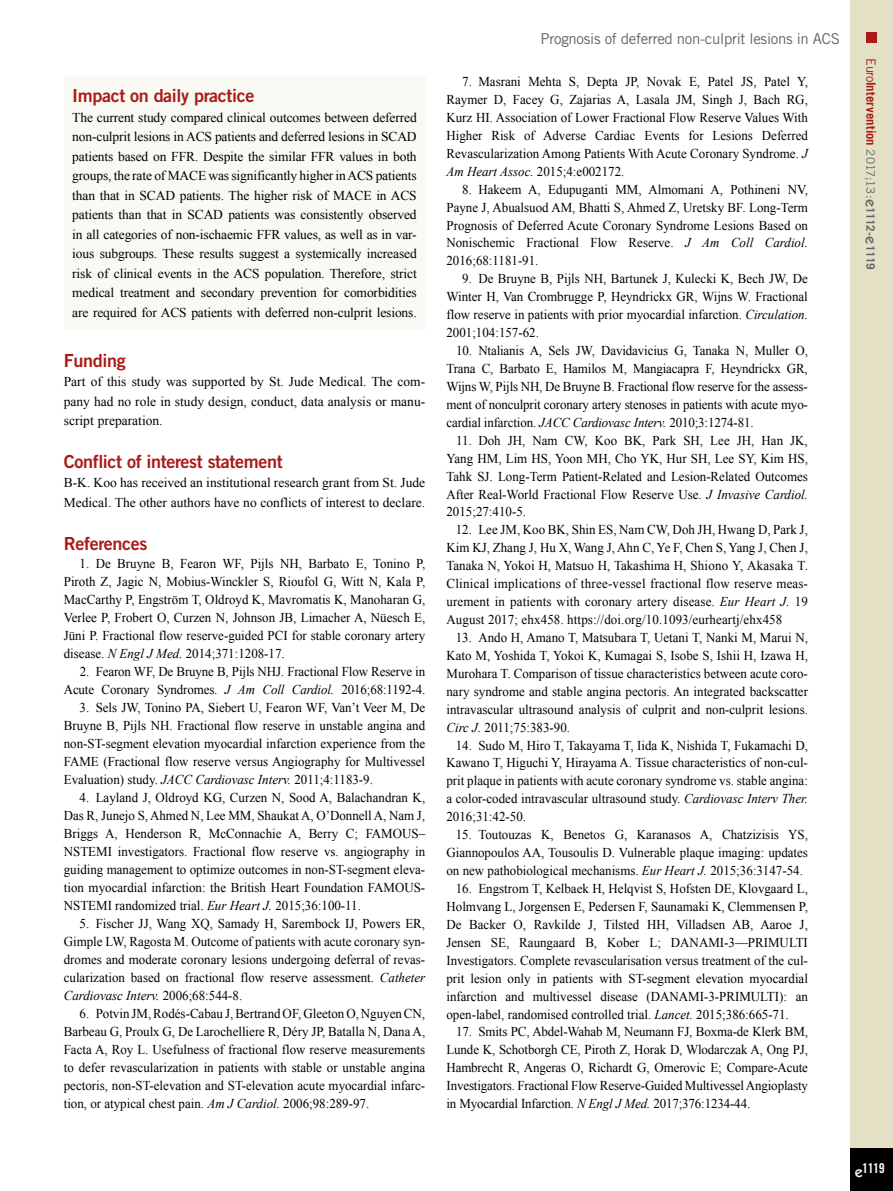
<style>
.page{position:relative;width:893px;height:1191px;background:#fff}
.page>*{position:absolute;margin:0;border:0;box-sizing:border-box;transform-origin:0 0}
.t1{font:18px "Trade Gothic LT Std Bd 2";letter-spacing:-.02em;color:#a91b18}
.t2{font:15px "Trade Gothic LT Std";letter-spacing:-.02em;color:#646363}
.t3{font:15px "Trade Gothic LT Std Bd Cn 20";color:#fff}
.t4{font:13.5px/18px "Times New Roman";color:#000;text-align:justify;scale:.96 1}
.t5{font:13.5px/19.5px "Times New Roman";color:#000;text-align:justify}
.t6{font:13.5px "Trade Gothic LT Std Bd Cn 20";color:#fff}
.t7{font:700 12.75px "Trade Gothic LT Std";letter-spacing:.005em;color:#a91b18}
.t8{font:700 11.7px "Trade Gothic LT Std";color:#646363}
.s1{font-style:italic}
.s2{font-weight:400}
.s3{font-weight:400;font-size:11.7px;color:#646363}
.s4{font-family:"ITC Kabel Std";font-weight:500;font-size:15px;color:#646363}
.s5{font-size:11.7px;color:#646363}
.s6{font-family:"ITC Kabel Std";font-weight:500;font-size:15px}
</style>
<div class="page">
<div style="left:850px;top:0;width:43px;height:1191px;background:#e4e0c5"></div>
<div style="left:850px;top:1148px;width:43px;height:43px;background:#000"></div>
<div style="left:866px;top:32px;width:11px;height:10px;background:#a91b18"></div>
<div style="left:64px;top:77px;width:361px;height:253px;background:#faf9f3"></div>
<h1 class="t1" style="left:72px;top:85px;width:184px">Impact on daily practice</h1>
<p class="t5" style="left:72px;top:107px;width:346px">The current study compared clinical outcomes between deferred non-culprit lesions in ACS patients and deferred lesions in SCAD patients based on FFR. Despite the similar FFR values in both groups, the rate of MACE was significantly higher in ACS patients than that in SCAD patients. The higher risk of MACE in ACS patients than that in SCAD patients was consistently observed in all categories of non-ischaemic FFR values, as well as in var&shy;ious subgroups. These results suggest a systemically increased risk of clinical events in the ACS population. Therefore, strict medical treatment and secondary prevention for comorbidities are required for ACS patients with deferred non-culprit lesions.</p>
<h1 class="t1" style="left:64px;top:349px;width:63px">Funding</h1>
<p class="t5" style="left:64px;top:371px;width:363px">Part of this study was supported by St. Jude Medical. The com&shy;pany had no role in study design, conduct, data analysis or manu&shy;script preparation.</p>
<h1 class="t1" style="left:64px;top:450px;width:220px">Conflict of interest statement</h1>
<p class="t5" style="left:64px;top:473px;width:363px">B-K. Koo has received an institutional research grant from St. Jude<br>Medical. The other authors have no conflicts of interest to declare.</p>
<h1 class="t1" style="left:64px;top:532px;width:85px">References</h1>
<p class="t4" style="left:64px;top:554px;width:378px;text-indent:16px">1. De Bruyne B, Fearon WF, Pijls NH, Barbato E, Tonino P, Piroth Z, Jagic N, Mobius-Winckler S, Rioufol G, Witt N, Kala P, MacCarthy P, Engström T, Oldroyd K, Mavromatis K, Manoharan G, Verlee P, Frobert O, Curzen N, Johnson JB, Limacher A, Nüesch E, Jüni P. Fractional flow reserve-guided PCI for stable coronary artery disease. <span class="s1">N Engl J Med.</span> 2014;371:1208-17.</p>
<p class="t4" style="left:64px;top:662px;width:378px;text-align:right">2. Fearon WF, De Bruyne B, Pijls NHJ. Fractional Flow Reserve in<br>Acute Coronary Syndromes. <span class="s1">J Am Coll Cardiol.</span> 2016;68:1192-4.</p>
<p class="t4" style="left:64px;top:698px;width:378px;text-indent:16px">3. Sels JW, Tonino PA, Siebert U, Fearon WF, Van’t Veer M, De Bruyne B, Pijls NH. Fractional flow reserve in unstable angina and non-ST-segment elevation myocardial infarction experience from the FAME (Fractional flow reserve versus Angiography for Multivessel Evaluation) study. <span class="s1">JACC Cardiovasc Interv.</span> 2011;4:1183-9.</p>
<p class="t4" style="left:64px;top:788px;width:378px;text-indent:16px">4. Layland J, Oldroyd KG, Curzen N, Sood A, Balachandran K, Das R, Junejo S, Ahmed N, Lee MM, Shaukat A, O’Donnell A, Nam J, Briggs A, Henderson R, McConnachie A, Berry C; FAMOUS– NSTEMI investigators. Fractional flow reserve vs. angiography in guiding management to optimize outcomes in non-ST-segment eleva&shy;tion myocardial infarction: the British Heart Foundation FAMOUS-NSTEMI randomized trial. <span class="s1">Eur Heart J.</span> 2015;36:100-11.</p>
<p class="t4" style="left:64px;top:914px;width:378px;text-indent:16px">5. Fischer JJ, Wang XQ, Samady H, Sarembock IJ, Powers ER, Gimple LW, Ragosta M. Outcome of patients with acute coronary syn&shy;dromes and moderate coronary lesions undergoing deferral of revas&shy;cularization based on fractional flow reserve assessment. <span class="s1">Catheter Cardiovasc Interv.</span> 2006;68:544-8.</p>
<p class="t4" style="left:64px;top:1004px;width:378px;text-indent:16px">6. Potvin JM, Rodés-Cabau J, Bertrand OF, Gleeton O, Nguyen CN, Barbeau G, Proulx G, De Larochelliere R, Déry JP, Batalla N, Dana A, Facta A, Roy L. Usefulness of fractional flow reserve measurements to defer revascularization in patients with stable or unstable angina pectoris, non-ST-elevation and ST-elevation acute myocardial infarc&shy;tion, or atypical chest pain. <span class="s1">Am J Cardiol.</span> 2006;98:289-97.</p>
<p class="t2" style="left:541px;top:30px;width:301px">Prognosis of deferred non-culprit lesions in ACS</p>
<p class="t4" style="left:446px;top:72px;width:378px;text-indent:16px">7. Masrani Mehta S, Depta JP, Novak E, Patel JS, Patel Y, Raymer D, Facey G, Zajarias A, Lasala JM, Singh J, Bach RG, Kurz HI. Association of Lower Fractional Flow Reserve Values With Higher Risk of Adverse Cardiac Events for Lesions Deferred Revascularization Among Patients With Acute Coronary Syndrome. <span class="s1">J Am Heart Assoc.</span> 2015;4:e002172.</p>
<p class="t4" style="left:446px;top:180px;width:378px;text-indent:16px">8. Hakeem A, Edupuganti MM, Almomani A, Pothineni NV, Payne J, Abualsuod AM, Bhatti S, Ahmed Z, Uretsky BF. Long-Term Prognosis of Deferred Acute Coronary Syndrome Lesions Based on Nonischemic Fractional Flow Reserve. <span class="s1">J Am Coll Cardiol.<br></span>2016;68:1181-91.</p>
<p class="t4" style="left:446px;top:270px;width:378px;text-indent:16px">9. De Bruyne B, Pijls NH, Bartunek J, Kulecki K, Bech JW, De Winter H, Van Crombrugge P, Heyndrickx GR, Wijns W. Fractional flow reserve in patients with prior myocardial infarction. <span class="s1">Circulation.<br></span>2001;104:157-62.</p>
<p class="t4" style="left:446px;top:341px;width:378px;text-indent:10px">10. Ntalianis A, Sels JW, Davidavicius G, Tanaka N, Muller O, Trana C, Barbato E, Hamilos M, Mangiacapra F, Heyndrickx GR, Wijns W, Pijls NH, De Bruyne B. Fractional flow reserve for the assess&shy;ment of nonculprit coronary artery stenoses in patients with acute myo&shy;cardial infarction. <span class="s1">JACC Cardiovasc Interv.</span> 2010;3:1274-81.</p>
<p class="t4" style="left:446px;top:431px;width:378px;text-indent:10px">11. Doh JH, Nam CW, Koo BK, Park SH, Lee JH, Han JK, Yang HM, Lim HS, Yoon MH, Cho YK, Hur SH, Lee SY, Kim HS, Tahk SJ. Long-Term Patient-Related and Lesion-Related Outcomes After Real-World Fractional Flow Reserve Use. <span class="s1">J Invasive Cardiol.<br></span>2015;27:410-5.</p>
<p class="t4" style="left:446px;top:521px;width:378px;text-indent:9px">12. Lee JM, Koo BK, Shin ES, Nam CW, Doh JH, Hwang D, Park J, Kim KJ, Zhang J, Hu X, Wang J, Ahn C, Ye F, Chen S, Yang J, Chen J, Tanaka N, Yokoi H, Matsuo H, Takashima H, Shiono Y, Akasaka T.<br>Clinical implications of three-vessel fractional flow reserve meas&shy;urement in patients with coronary artery disease. <span class="s1">Eur Heart J.</span> 19<br>August 2017; ehx458. https://doi.org/10.1093/eurheartj/ehx458</p>
<p class="t4" style="left:446px;top:628px;width:378px;text-indent:9px">13. Ando H, Amano T, Matsubara T, Uetani T, Nanki M, Marui N, Kato M, Yoshida T, Yokoi K, Kumagai S, Isobe S, Ishii H, Izawa H, Murohara T. Comparison of tissue characteristics between acute coro&shy;nary syndrome and stable angina pectoris. An integrated backscatter intravascular ultrasound analysis of culprit and non-culprit lesions.<br><span class="s1">Circ J.</span> 2011;75:383-90.</p>
<p class="t4" style="left:446px;top:736px;width:378px;text-indent:9px">14. Sudo M, Hiro T, Takayama T, Iida K, Nishida T, Fukamachi D, Kawano T, Higuchi Y, Hirayama A. Tissue characteristics of non-cul&shy;prit plaque in patients with acute coronary syndrome vs. stable angina: a color-coded intravascular ultrasound study. <span class="s1">Cardiovasc Interv Ther.<br></span>2016;31:42-50.</p>
<p class="t4" style="left:446px;top:825px;width:378px;text-indent:9px">15. Toutouzas K, Benetos G, Karanasos A, Chatzizisis YS, Giannopoulos AA, Tousoulis D. Vulnerable plaque imaging: updates on new pathobiological mechanisms. <span class="s1">Eur Heart J.</span> 2015;36:3147-54.</p>
<p class="t4" style="left:446px;top:879px;width:378px;text-indent:9px">16. Engstrom T, Kelbaek H, Helqvist S, Hofsten DE, Klovgaard L, Holmvang L, Jorgensen E, Pedersen F, Saunamaki K, Clemmensen P, De Backer O, Ravkilde J, Tilsted HH, Villadsen AB, Aaroe J, Jensen SE, Raungaard B, Kober L; DANAMI-3—PRIMULTI Investigators. Complete revascularisation versus treatment of the cul&shy;prit lesion only in patients with ST-segment elevation myocardial infarction and multivessel disease (DANAMI-3-PRIMULTI): an open-label, randomised controlled trial. <span class="s1">Lancet.</span> 2015;386:665-71.</p>
<p class="t4" style="left:446px;top:1022px;width:378px;text-indent:10px">17. Smits PC, Abdel-Wahab M, Neumann FJ, Boxma-de Klerk BM, Lunde K, Schotborgh CE, Piroth Z, Horak D, Wlodarczak A, Ong PJ, Hambrecht R, Angeras O, Richardt G, Omerovic E; Compare-Acute Investigators. Fractional Flow Reserve-Guided Multivessel Angioplasty in Myocardial Infarction. <span class="s1">N Engl J Med.</span> 2017;376:1234-44.</p>
<p class="t7" style="left:879px;top:58px;width:212px;rotate:90deg"><span class="s2">Euro</span>Intervention <span class="s3">2017;13:</span><span class="s4">e</span><span class="s5">1112-</span><span class="s4">e</span><span class="s5">1119</span></p>
<p class="t8" style="left:878px;top:187px;width:22px;rotate:90deg"><span class="s2">2</span>1-</p>
<p class="t8" style="left:878px;top:225px;width:8px;rotate:90deg">9</p>
<p class="t3" style="left:855px;top:1158px;width:24px">1119</p>
<p class="t6" style="left:855px;top:1160px;width:32px"><span class="s6">e</span>1119</p>
</div>
